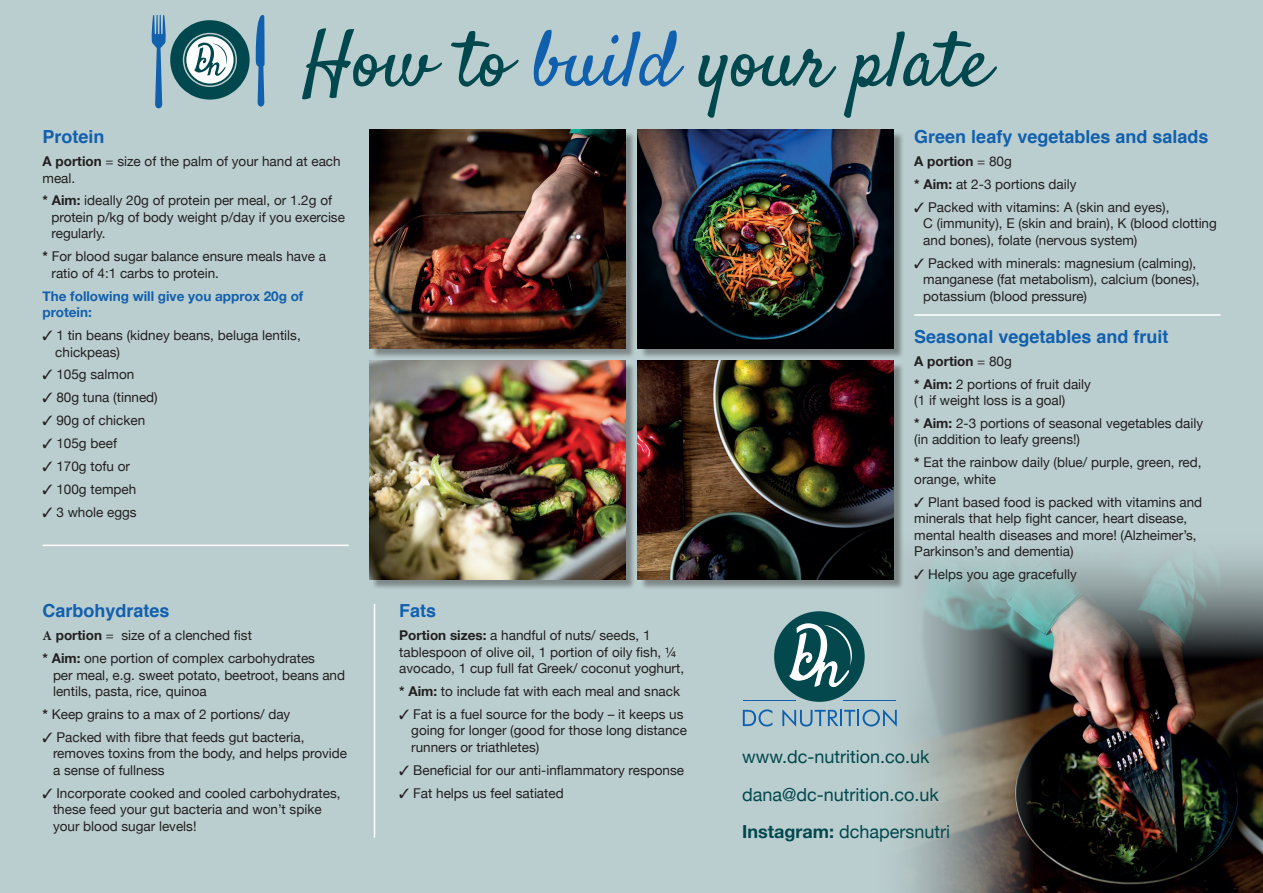
<style>
.page{position:relative;width:1263px;height:893px;background:#bbcecf}
.page>*{position:absolute;margin:0;border:0;box-sizing:border-box;transform-origin:0 0}
.t1{font:78px "Satisfy";color:#01484e}
.t2{font:700 18px "Helvetica";color:#1160ae}
.t3{font:18px/37.5px "Helvetica Neue";color:#01484e}
.t4{font:13.5px/16.5px "Helvetica Neue";color:#231f20}
.t5{font:700 13.5px/16.5px "Helvetica Neue";color:#1160ae}
.s1{color:#1160ae}
.s2{font-weight:700}
.s3{font-family:"Minion Pro";font-weight:700}
</style>
<div class="page">
<img style="left:865px;top:555px;width:398px;height:338px">
<div style="left:774px;top:611px;width:91px;height:91px;background:#02484d;border-radius:50%"></div>
<svg style="left:743px;top:709px;width:29px;height:17px"></svg>
<svg style="left:782px;top:709px;width:115px;height:18px"></svg>
<hr style="left:743px;top:701px;width:52px;height:1px;background:#0e5fad">
<hr style="left:843px;top:701px;width:53px;height:1px;background:#0e5fad">
<svg style="left:789px;top:623px;width:63px;height:64px"></svg>
<div style="left:371px;top:131px;width:533px;height:459px;background:#231f20;opacity:.4"></div>
<img style="left:369px;top:130px;width:256px;height:219px">
<img style="left:369px;top:360px;width:256px;height:219px">
<img style="left:638px;top:130px;width:255px;height:219px">
<img style="left:638px;top:360px;width:255px;height:219px">
<hr style="left:43px;top:545px;width:306px;height:1px;background:#fff">
<hr style="left:374px;top:604px;width:1px;height:234px;background:#fff">
<hr style="left:914px;top:314px;width:306px;height:2px;background:#fff">
<svg style="left:256px;top:15px;width:9px;height:92px"></svg>
<svg style="left:151px;top:15px;width:99px;height:93px"></svg>
<h1 class="t1" style="left:303px;top:12px;width:689px">How to <span class="s1">build</span> your plate</h1>
<h2 class="t2" style="left:43px;top:122px;width:64px">Protein</h2>
<p class="t4" style="left:43px;top:154px;width:300px"><span class="s2">A portion</span> = size of the palm of your hand at each meal.</p>
<p class="t4" style="left:52px;top:193px;width:295px;text-indent:-9px"><span class="s2">* Aim:</span> ideally 20g of protein per meal, or 1.2g of protein p/kg of body weight p/day if you exercise regularly.</p>
<p class="t4" style="left:52px;top:249px;width:276px;text-indent:-9px"><span class="s2">*</span> For blood sugar balance ensure meals have a ratio of 4:1 carbs to protein.</p>
<p class="t5" style="left:43px;top:288px;width:262px">The following will give you approx 20g of protein:</p>
<p class="t4" style="left:55px;top:328px;width:247px;text-indent:-13px">✓ 1 tin beans (kidney beans, beluga lentils, chickpeas)</p>
<p class="t4" style="left:43px;top:367px;width:93px">✓ 105g salmon</p>
<p class="t4" style="left:43px;top:390px;width:117px">✓ 80g tuna (tinned)</p>
<p class="t4" style="left:43px;top:413px;width:104px">✓ 90g of chicken</p>
<p class="t4" style="left:43px;top:436px;width:76px">✓ 105g beef</p>
<p class="t4" style="left:43px;top:459px;width:89px">✓ 170g tofu or</p>
<p class="t4" style="left:43px;top:482px;width:95px">✓ 100g tempeh</p>
<p class="t4" style="left:43px;top:504px;width:96px">✓ 3 whole eggs</p>
<h2 class="t2" style="left:43px;top:596px;width:129px">Carbohydrates</h2>
<p class="t4" style="left:43px;top:625px;width:274px;line-height:23px"><span class="s3">A</span> <span class="s2">portion</span> = size of a clenched fist<br><span class="s2">* Aim:</span> one portion of complex carbohydrates</p>
<p class="t4" style="left:53px;top:667px;width:294px">per meal, e.g. sweet potato, beetroot, beans and lentils, pasta, rice, quinoa</p>
<p class="t4" style="left:43px;top:707px;width:249px"><span class="s2">*</span> Keep grains to a max of 2 portions/ day</p>
<p class="t4" style="left:53px;top:730px;width:296px;text-indent:-11px">✓ Packed with fibre that feeds gut bacteria, removes toxins from the body, and helps provide a sense of fullness</p>
<p class="t4" style="left:53px;top:785px;width:289px;text-indent:-11px">✓ Incorporate cooked and cooled carbohydrates, these feed your gut bacteria and won’t spike your blood sugar levels!</p>
<h2 class="t2" style="left:399px;top:596px;width:39px">Fats</h2>
<p class="t4" style="left:399px;top:628px;width:286px"><span class="s2">Portion sizes:</span> a handful of nuts/ seeds, 1 tablespoon of olive oil, 1 portion of oily fish, ¼ avocado, 1 cup full fat Greek/ coconut yoghurt,</p>
<p class="t4" style="left:399px;top:684px;width:282px"><span class="s2">* Aim:</span> to include fat with each meal and snack</p>
<p class="t4" style="left:411px;top:707px;width:277px;text-indent:-12px">✓ Fat is a fuel source for the body – it keeps us going for longer (good for those long distance runners or triathletes)</p>
<p class="t4" style="left:399px;top:763px;width:286px">✓ Beneficial for our anti-inflammatory response</p>
<p class="t4" style="left:399px;top:785px;width:166px">✓ Fat helps us feel satiated</p>
<h2 class="t2" style="left:914px;top:122px;width:296px">Green leafy vegetables and salads</h2>
<p class="t4" style="left:914px;top:151px;width:164px;line-height:23px"><span class="s2">A portion</span> = 80g<br><span class="s2">* Aim:</span> at 2-3 portions daily</p>
<p class="t4" style="left:923px;top:200px;width:295px;text-indent:-9px">✓ Packed with vitamins: A (skin and eyes),<br>C (immunity), E (skin and brain), K (blood clotting and bones), folate (nervous system)</p>
<p class="t4" style="left:923px;top:255px;width:278px;text-indent:-9px">✓ Packed with minerals: magnesium (calming), manganese (fat metabolism), calcium (bones), potassium (blood pressure)</p>
<h2 class="t2" style="left:914px;top:322px;width:256px">Seasonal vegetables and fruit</h2>
<p class="t4" style="left:914px;top:350px;width:178px;line-height:23px"><span class="s2">A portion</span> = 80g<br><span class="s2">* Aim:</span> 2 portions of fruit daily</p>
<p class="t4" style="left:914px;top:389px;width:290px;line-height:23px">(1 if weight loss is a goal)<br><span class="s2">* Aim:</span> 2-3 portions of seasonal vegetables daily</p>
<p class="t4" style="left:914px;top:429px;width:289px;line-height:23px">(in addition to leafy greens!)<br><span class="s2">*</span> Eat the rainbow daily (blue/ purple, green, red,</p>
<p class="t4" style="left:914px;top:471px;width:83px">orange, white</p>
<p class="t4" style="left:914px;top:494px;width:290px">✓ Plant based food is packed with vitamins and minerals that help fight cancer, heart disease, mental health diseases and more! (Alzheimer’s, Parkinson’s and dementia)</p>
<p class="t4" style="left:914px;top:567px;width:164px">✓ Helps you age gracefully</p>
<h2 class="t3" style="left:742px;top:739px;width:209px">www.dc-nutrition.co.uk dana@dc-nutrition.co.uk<br><span class="s2">Instagram:</span> dchapersnutri</h2>
</div>
